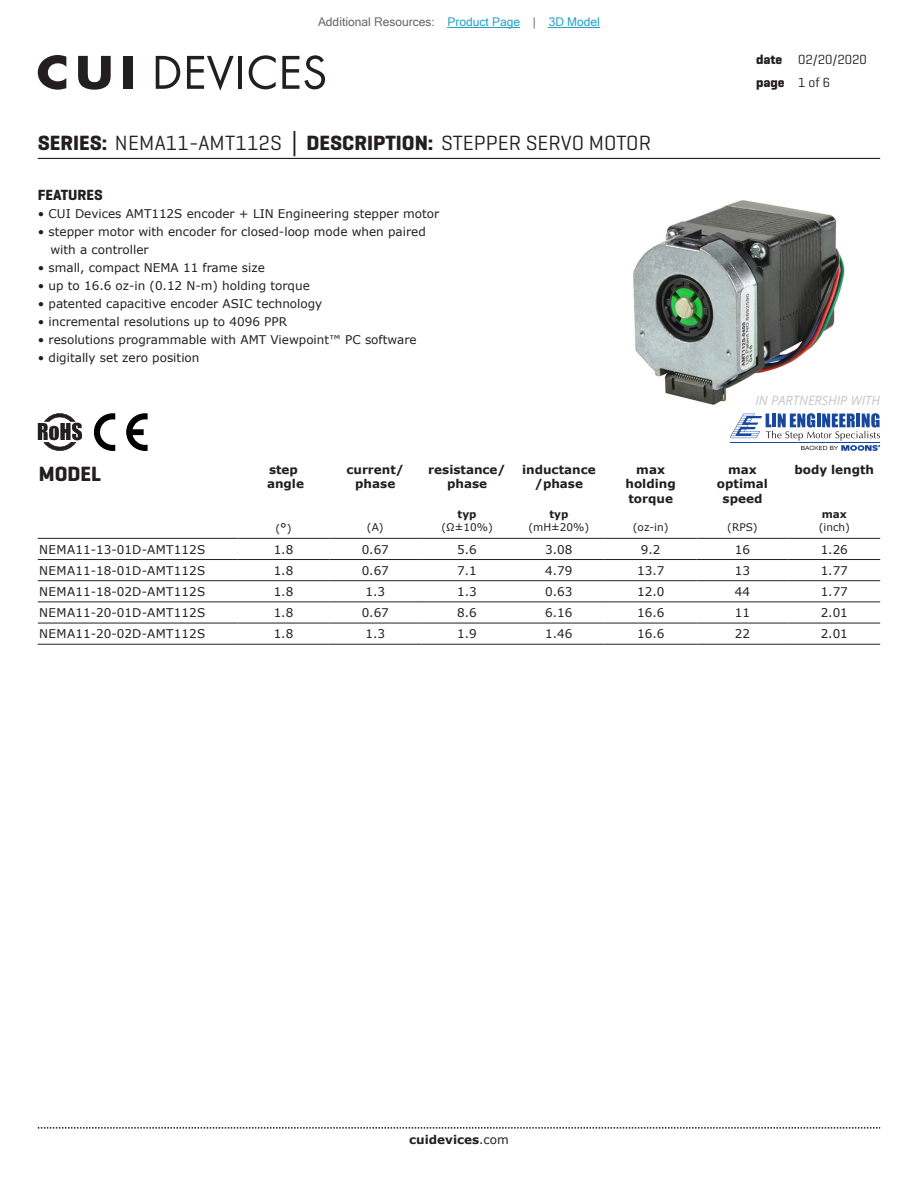
<style>
.page{position:relative;width:918px;height:1188px;background:#fff}
.page>*{position:absolute;margin:0;border:0;box-sizing:border-box;transform-origin:0 0}
.t1{font:21px "Geogrotesque";color:#231f20}
.t2{font:700 21px "Geogrotesque";color:#231f20}
.t3{font:700 15px "Geogrotesque";color:#231f20}
.t4{font:13.5px/22.5px "Geogrotesque";color:#231f20}
.t5{font:italic 12.75px "Open Sans";color:#c6c6c5}
.t6{font:12px/18px "Verdana";color:#231f20}
.t7{font:700 12px/14.4px "Verdana";color:#231f20;text-align:center}
.t8{font:12px "Microsoft Sans Serif";color:#63676b}
.t9{font:10.5px "Verdana";color:#231f20}
.t10{font:700 10.5px "Verdana";color:#231f20}
.s1{color:#23a4c6}
.s2{font-weight:700}
.s3{font-family:"Verdana";font-weight:700}
.s4{font-size:12px}
.s5{font-weight:400}
</style>
<div class="page">
<svg style="left:38px;top:1127px;width:842px;height:2px"></svg>
<hr style="left:38px;top:158px;width:842px;height:1px;background:#231f20">
<svg style="left:156px;top:56px;width:24px;height:33px"></svg>
<svg style="left:187px;top:56px;width:47px;height:35px"></svg>
<hr style="left:238px;top:56px;width:4px;height:33px;background:#231f20">
<svg style="left:249px;top:55px;width:27px;height:34px"></svg>
<svg style="left:282px;top:55px;width:43px;height:34px"></svg>
<svg style="left:38px;top:55px;width:28px;height:35px"></svg>
<svg style="left:78px;top:56px;width:33px;height:34px"></svg>
<div style="left:123px;top:56px;width:9px;height:33px;background:#231f20"></div>
<img style="left:633px;top:200px;width:212px;height:205px">
<hr style="left:38px;top:538px;width:200px;height:1px;background:#231f20">
<hr style="left:238px;top:538px;width:91px;height:1px;background:#231f20">
<hr style="left:329px;top:538px;width:92px;height:1px;background:#231f20">
<hr style="left:421px;top:538px;width:92px;height:1px;background:#231f20">
<hr style="left:513px;top:538px;width:92px;height:1px;background:#231f20">
<hr style="left:605px;top:538px;width:92px;height:1px;background:#231f20">
<hr style="left:697px;top:538px;width:91px;height:1px;background:#231f20">
<hr style="left:788px;top:538px;width:92px;height:1px;background:#231f20">
<hr style="left:38px;top:559px;width:200px;height:1px;background:#231f20">
<hr style="left:238px;top:559px;width:91px;height:1px;background:#231f20">
<hr style="left:329px;top:559px;width:92px;height:1px;background:#231f20">
<hr style="left:421px;top:559px;width:92px;height:1px;background:#231f20">
<hr style="left:513px;top:559px;width:92px;height:1px;background:#231f20">
<hr style="left:605px;top:559px;width:92px;height:1px;background:#231f20">
<hr style="left:697px;top:559px;width:91px;height:1px;background:#231f20">
<hr style="left:788px;top:559px;width:92px;height:1px;background:#231f20">
<hr style="left:38px;top:580px;width:200px;height:1px;background:#231f20">
<hr style="left:238px;top:580px;width:91px;height:1px;background:#231f20">
<hr style="left:329px;top:580px;width:92px;height:1px;background:#231f20">
<hr style="left:421px;top:580px;width:92px;height:1px;background:#231f20">
<hr style="left:513px;top:580px;width:92px;height:1px;background:#231f20">
<hr style="left:605px;top:580px;width:92px;height:1px;background:#231f20">
<hr style="left:697px;top:580px;width:91px;height:1px;background:#231f20">
<hr style="left:788px;top:580px;width:92px;height:1px;background:#231f20">
<hr style="left:38px;top:602px;width:200px;height:1px;background:#231f20">
<hr style="left:238px;top:602px;width:91px;height:1px;background:#231f20">
<hr style="left:329px;top:602px;width:92px;height:1px;background:#231f20">
<hr style="left:421px;top:602px;width:92px;height:1px;background:#231f20">
<hr style="left:513px;top:602px;width:92px;height:1px;background:#231f20">
<hr style="left:605px;top:602px;width:92px;height:1px;background:#231f20">
<hr style="left:697px;top:602px;width:91px;height:1px;background:#231f20">
<hr style="left:788px;top:602px;width:92px;height:1px;background:#231f20">
<hr style="left:38px;top:623px;width:200px;height:1px;background:#231f20">
<hr style="left:238px;top:623px;width:91px;height:1px;background:#231f20">
<hr style="left:329px;top:623px;width:92px;height:1px;background:#231f20">
<hr style="left:421px;top:623px;width:92px;height:1px;background:#231f20">
<hr style="left:513px;top:623px;width:92px;height:1px;background:#231f20">
<hr style="left:605px;top:623px;width:92px;height:1px;background:#231f20">
<hr style="left:697px;top:623px;width:91px;height:1px;background:#231f20">
<hr style="left:788px;top:623px;width:92px;height:1px;background:#231f20">
<hr style="left:38px;top:644px;width:200px;height:1px;background:#231f20">
<hr style="left:238px;top:644px;width:91px;height:1px;background:#231f20">
<hr style="left:329px;top:644px;width:92px;height:1px;background:#231f20">
<hr style="left:421px;top:644px;width:92px;height:1px;background:#231f20">
<hr style="left:513px;top:644px;width:92px;height:1px;background:#231f20">
<hr style="left:605px;top:644px;width:92px;height:1px;background:#231f20">
<hr style="left:697px;top:644px;width:91px;height:1px;background:#231f20">
<hr style="left:788px;top:644px;width:92px;height:1px;background:#231f20">
<svg style="left:38px;top:413px;width:44px;height:38px"></svg>
<svg style="left:94px;top:413px;width:54px;height:38px"></svg>
<svg style="left:730px;top:413px;width:150px;height:38px"></svg>
<hr style="left:448px;top:27px;width:72px;height:1px;background:#23a4c6">
<hr style="left:549px;top:27px;width:51px;height:1px;background:#23a4c6">
<p class="t8" style="left:318px;top:15px;width:283px">Additional Resources: <span class="s1">Product Page</span> | <span class="s1">3D Model</span></p>
<h1 class="t1" style="left:38px;top:130px;width:615px"><span class="s2">SERIES:</span> NEMA11-AMT112S <span class="s3">│</span> <span class="s2">DESCRIPTION:</span> STEPPER SERVO MOTOR</h1>
<p class="t3" style="left:38px;top:186px;width:67px">FEATURES</p>
<p class="t6" style="left:38px;top:205px;width:403px">• CUI Devices AMT112S encoder + LIN Engineering stepper motor</p>
<p class="t6" style="left:50px;top:223px;width:377px;text-indent:-13px">• stepper motor with encoder for closed-loop mode when paired with a controller</p>
<p class="t6" style="left:38px;top:259px;width:229px">• small, compact NEMA 11 frame size</p>
<p class="t6" style="left:38px;top:277px;width:274px">• up to 16.6 oz-in (0.12 N-m) holding torque</p>
<p class="t6" style="left:38px;top:295px;width:286px">• patented capacitive encoder ASIC technology</p>
<p class="t6" style="left:38px;top:313px;width:251px">• incremental resolutions up to 4096 PPR</p>
<p class="t6" style="left:38px;top:331px;width:380px">• resolutions programmable with AMT Viewpoint™ PC software</p>
<p class="t6" style="left:38px;top:349px;width:163px">• digitally set zero position</p>
<p class="t4" style="left:756px;top:48px;width:112px"><span class="s2">date</span> 02/20/2020 <span class="s2">page</span> 1 of 6</p>
<p class="t5" style="left:755px;top:392px;width:126px">IN PARTNERSHIP WITH</p>
<h1 class="t2" style="left:39px;top:460px;width:64px">MODEL</h1>
<p class="t7" style="left:267px;top:462px;width:39px;text-align:left">step angle</p>
<p class="t7" style="left:346px;top:462px;width:59px">current/ phase</p>
<p class="t7" style="left:428px;top:462px;width:79px">resistance/ phase</p>
<p class="t7" style="left:522px;top:462px;width:75px">inductance /phase</p>
<p class="t7" style="left:626px;top:462px;width:52px">max holding torque</p>
<p class="t7" style="left:717px;top:462px;width:53px">max optimal speed</p>
<p class="t7" style="left:794px;top:462px;width:81px">body length</p>
<p class="t9" style="left:275px;top:521px;width:18px">(<span class="s4">°</span>)</p>
<p class="t9" style="left:367px;top:520px;width:18px">(A)</p>
<p class="t10" style="left:458px;top:507px;width:20px">typ</p>
<p class="t9" style="left:441px;top:520px;width:53px">(Ω±10%)</p>
<p class="t10" style="left:549px;top:507px;width:20px">typ</p>
<p class="t9" style="left:528px;top:520px;width:62px">(mH±20%)</p>
<p class="t9" style="left:633px;top:520px;width:37px">(oz-in)</p>
<p class="t9" style="left:727px;top:520px;width:32px">(RPS)</p>
<p class="t10" style="left:822px;top:507px;width:27px">max</p>
<p class="t9" style="left:819px;top:520px;width:33px">(inch)</p>
<p class="t6" style="left:39px;top:540px;width:168px">NEMA11-13-01D-AMT112S</p>
<p class="t6" style="left:274px;top:540px;width:21px">1.8</p>
<p class="t6" style="left:362px;top:540px;width:29px">0.67</p>
<p class="t6" style="left:457px;top:540px;width:21px">5.6</p>
<p class="t6" style="left:545px;top:540px;width:29px">3.08</p>
<p class="t6" style="left:641px;top:540px;width:21px">9.2</p>
<p class="t6" style="left:735px;top:540px;width:17px">16</p>
<p class="t6" style="left:821px;top:540px;width:29px">1.26</p>
<p class="t6" style="left:39px;top:561px;width:168px">NEMA11-18-01D-AMT112S</p>
<p class="t6" style="left:274px;top:561px;width:21px">1.8</p>
<p class="t6" style="left:362px;top:561px;width:29px">0.67</p>
<p class="t6" style="left:457px;top:561px;width:21px">7.1</p>
<p class="t6" style="left:545px;top:561px;width:29px">4.79</p>
<p class="t6" style="left:637px;top:561px;width:29px">13.7</p>
<p class="t6" style="left:735px;top:561px;width:17px">13</p>
<p class="t6" style="left:821px;top:561px;width:29px">1.77</p>
<p class="t6" style="left:39px;top:582px;width:168px">NEMA11-18-02D-AMT112S</p>
<p class="t6" style="left:274px;top:582px;width:21px">1.8</p>
<p class="t6" style="left:365px;top:582px;width:21px">1.3</p>
<p class="t6" style="left:457px;top:582px;width:21px">1.3</p>
<p class="t6" style="left:545px;top:582px;width:29px">0.63</p>
<p class="t6" style="left:637px;top:582px;width:29px">12.0</p>
<p class="t6" style="left:735px;top:582px;width:17px">44</p>
<p class="t6" style="left:821px;top:582px;width:29px">1.77</p>
<p class="t6" style="left:39px;top:604px;width:168px">NEMA11-20-01D-AMT112S</p>
<p class="t6" style="left:274px;top:604px;width:21px">1.8</p>
<p class="t6" style="left:362px;top:604px;width:29px">0.67</p>
<p class="t6" style="left:457px;top:604px;width:21px">8.6</p>
<p class="t6" style="left:545px;top:604px;width:29px">6.16</p>
<p class="t6" style="left:637px;top:604px;width:29px">16.6</p>
<p class="t6" style="left:735px;top:604px;width:17px">11</p>
<p class="t6" style="left:821px;top:604px;width:29px">2.01</p>
<p class="t6" style="left:39px;top:625px;width:168px">NEMA11-20-02D-AMT112S</p>
<p class="t6" style="left:274px;top:625px;width:21px">1.8</p>
<p class="t6" style="left:365px;top:625px;width:21px">1.3</p>
<p class="t6" style="left:457px;top:625px;width:21px">1.9</p>
<p class="t6" style="left:545px;top:625px;width:29px">1.46</p>
<p class="t6" style="left:637px;top:625px;width:29px">16.6</p>
<p class="t6" style="left:735px;top:625px;width:17px">22</p>
<p class="t6" style="left:821px;top:625px;width:29px">2.01</p>
<p class="t7" style="left:409px;top:1132px;width:101px">cuidevices<span class="s5">.com</span></p>
</div>
